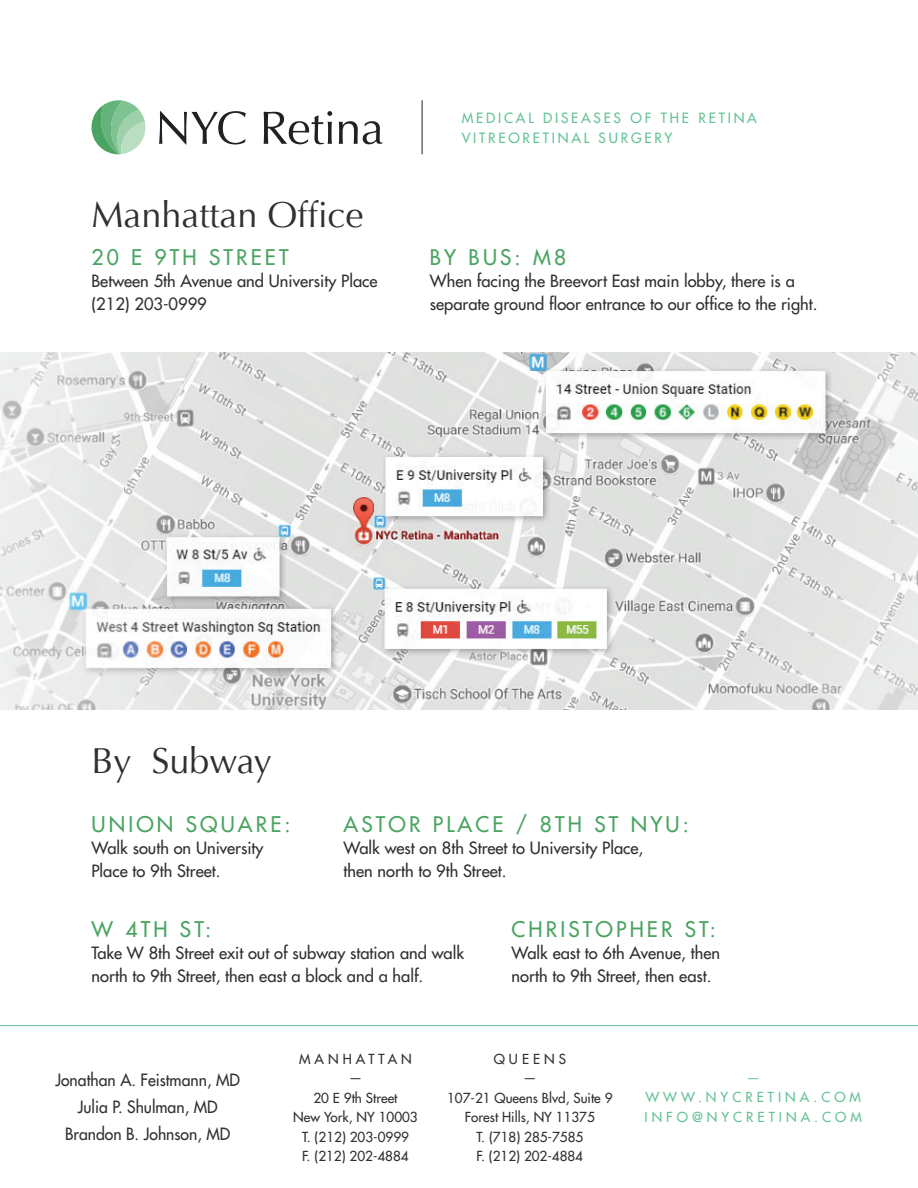
<style>
.page{position:relative;width:918px;height:1188px;background:#fff}
.page>*{position:absolute;margin:0;border:0;box-sizing:border-box;transform-origin:0 0}
.t1{font:36px "Optima";color:#312f30}
.t2{font:500 21px "Futura Std";letter-spacing:.15em;color:#4aa461}
.t3{font:500 16.5px/22.5px "Futura Std";color:#312f30}
.t4{font:500 16.5px/27px "Futura Std";color:#312f30;text-align:center;scale:.96 1}
.t5{font:500 13.8px/19.6px "Futura Std";letter-spacing:.2em;color:#63c294}
.t6{font:500 13.5px/19.5px "Futura Std";color:#312f30;text-align:center}
.t7{font:500 13.5px/19.5px "Futura Std";letter-spacing:.3em;color:#63c294;text-align:center}
</style>
<div class="page">
<img style="left:0;top:352px;width:918px;height:358px">
<svg style="left:92px;top:100px;width:53px;height:54px"></svg>
<svg style="left:159px;top:111px;width:87px;height:33px"></svg>
<svg style="left:264px;top:111px;width:68px;height:33px"></svg>
<svg style="left:339px;top:121px;width:43px;height:23px"></svg>
<hr style="left:0;top:1025px;width:918px;height:1px;background:#63c294">
<hr style="left:422px;top:100px;width:1px;height:54px;background:#231f20">
<h1 class="t1" style="left:92px;top:193px;width:274px">Manhattan Office</h1>
<p class="t2" style="left:92px;top:244px;width:199px">20 E 9TH STREET</p>
<p class="t3" style="left:92px;top:270px;width:288px">Between 5th Avenue and University Place (212) 203-0999</p>
<p class="t5" style="left:462px;top:108px;width:297px">MEDICAL DISEASES OF THE RETINA<br>VITREORETINAL SURGERY</p>
<p class="t2" style="left:430px;top:244px;width:138px">BY BUS: M8</p>
<p class="t3" style="left:430px;top:270px;width:389px">When facing the Breevort East main lobby, there is a separate ground floor entrance to our office to the right.</p>
<h1 class="t1" style="left:92px;top:739px;width:182px">By Subway</h1>
<p class="t2" style="left:92px;top:811px;width:201px">UNION SQUARE:</p>
<p class="t3" style="left:91px;top:837px;width:174px">Walk south on University<br>Place to 9th Street.</p>
<p class="t2" style="left:344px;top:811px;width:347px">ASTOR PLACE / 8TH ST NYU:</p>
<p class="t3" style="left:344px;top:837px;width:301px">Walk west on 8th Street to University Place, then north to 9th Street.</p>
<p class="t2" style="left:92px;top:916px;width:121px">W 4TH ST:</p>
<p class="t3" style="left:92px;top:942px;width:374px">Take W 8th Street exit out of subway station and walk north to 9th Street, then east a block and a half.</p>
<p class="t2" style="left:512px;top:916px;width:206px">CHRISTOPHER ST:</p>
<p class="t3" style="left:512px;top:942px;width:210px">Walk east to 6th Avenue, then north to 9th Street, then east.</p>
<p class="t4" style="left:55px;top:1067px;width:194px">Jonathan A. Feistmann, MD<br>Julia P. Shulman, MD<br>Brandon B. Johnson, MD</p>
<p class="t6" style="left:293px;top:1049px;width:126px">MANHATTAN —<br>20 E 9th Street<br>New York, NY 10003<br>T. (212) 203-0999<br>F. (212) 202-4884</p>
<p class="t6" style="left:447px;top:1049px;width:167px">QUEENS<br>—<br>107-21 Queens Blvd, Suite 9<br>Forest Hills, NY 11375<br>T. (718) 285-7585<br>F. (212) 202-4884</p>
<p class="t7" style="left:645px;top:1068px;width:219px">—<br>WWW.NYCRETINA.COM<br>INFO@NYCRETINA.COM</p>
</div>
